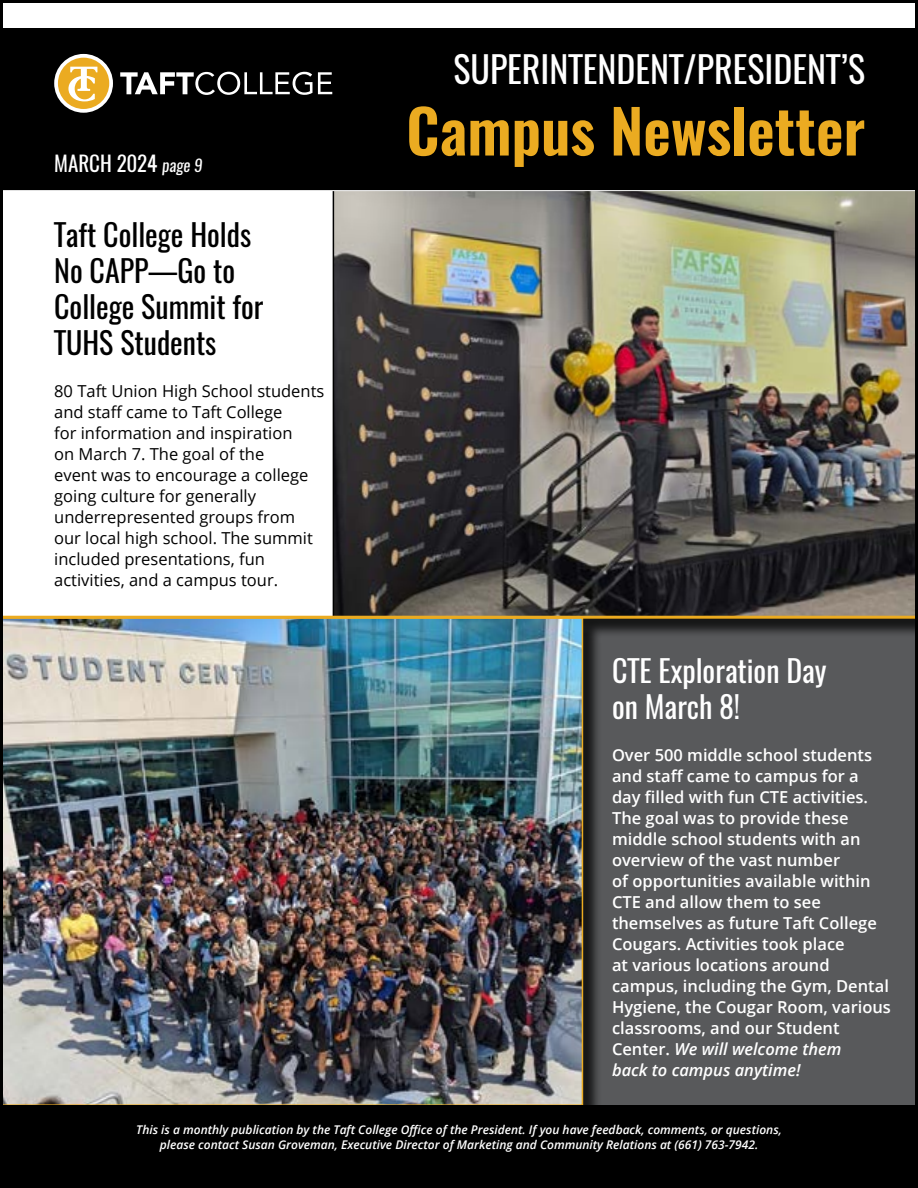
<style>
.page{position:relative;width:918px;height:1188px;background:#fff}
.page>*{position:absolute;margin:0;border:0;box-sizing:border-box;transform-origin:0 0}
.t1{font:600 60px "Oswald";color:#ebab21}
.t2{font:36px "Oswald";color:#fff}
.t3{font:30px/36px "Oswald";color:#000}
.t4{font:30px/36px "Oswald";color:#fff}
.t5{font:21px "Oswald";color:#fff}
.t6{font:600 16.5px/21px "Open Sans";color:#fff}
.t7{font:16.5px/21px "Open Sans";color:#000}
.t8{font:italic 600 12px/15px "Open Sans";color:#fff;text-align:center}
.s1{font-style:italic;font-size:16.5px}
.s2{font-style:italic}
</style>
<div class="page">
<div style="left:0;top:617px;width:918px;height:571px;background:#58595b"></div>
<div style="left:335px;top:189px;width:583px;height:449px;background:#000;opacity:.75"></div>
<img style="left:333px;top:191px;width:581px;height:425px">
<div style="left:0;top:620px;width:602px;height:504px;background:#000;opacity:.75"></div>
<img style="left:4px;top:619px;width:579px;height:487px">
<div style="left:0;top:28px;width:918px;height:162px;background:#000"></div>
<svg style="left:120px;top:72px;width:192px;height:23px"></svg>
<svg style="left:318px;top:72px;width:14px;height:22px"></svg>
<svg style="left:54px;top:54px;width:59px;height:59px"></svg>
<hr style="left:0;top:190px;width:918px;height:1px;background:#fff">
<div style="left:0;top:1106px;width:918px;height:82px;background:#000"></div>
<hr style="left:0;top:616px;width:918px;height:3px;background:#ebab21">
<p class="t5" style="left:54px;top:149px;width:150px">MARCH 2024 <span class="s1">page 9</span></p>
<h3 class="t3" style="left:54px;top:216px;width:211px">Taft College Holds<br>No CAPP—Go to<br>College Summit for<br>TUHS Students</h3>
<p class="t7" style="left:54px;top:380px;width:272px">80 Taft Union High School students and staff came to Taft College<br>for information and inspiration<br>on March 7. The goal of the<br>event was to encourage a college going culture for generally underrepresented groups from our local high school. The summit included presentations, fun activities, and a campus tour.</p>
<h2 class="t2" style="left:453px;top:44px;width:413px">SUPERINTENDENT/PRESIDENT’S</h2>
<h1 class="t1" style="left:406px;top:89px;width:460px">Campus Newsletter</h1>
<h3 class="t4" style="left:612px;top:653px;width:216px">CTE Exploration Day on March 8!</h3>
<p class="t6" style="left:612px;top:745px;width:280px">Over 500 middle school students and staff came to campus for a day filled with fun CTE activities.<br>The goal was to provide these middle school students with an overview of the vast number<br>of opportunities available within<br>CTE and allow them to see themselves as future Taft College<br>Cougars. Activities took place<br>at various locations around campus, including the Gym, Dental<br>Hygiene, the Cougar Room, various classrooms, and our Student<br>Center. <span class="s2">We will welcome them<br>back to campus anytime!</span></p>
<p class="t8" style="left:136px;top:1122px;width:647px">This is a monthly publication by the Taft College Office of the President. If you have feedback, comments, or questions, please contact Susan Groveman, Executive Director of Marketing and Community Relations at (661) 763-7942.</p>
</div>
